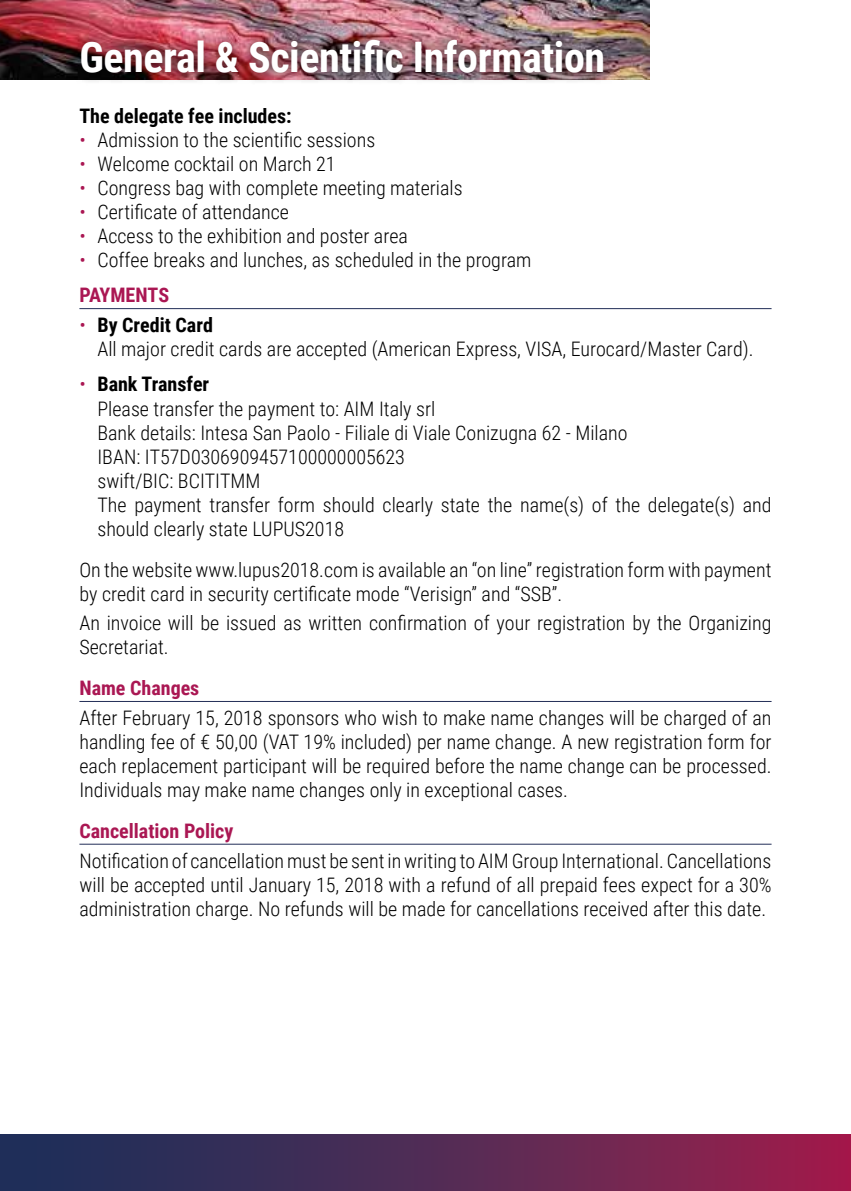
<style>
.page{position:relative;width:851px;height:1191px;background:#fff}
.page>*{position:absolute;margin:0;border:0;box-sizing:border-box;transform-origin:0 0}
.t1{font:700 42px "Roboto Condensed";letter-spacing:-.01em;color:#fff}
.t2{font:300 20px/24px "Roboto Condensed";color:#000}
.t3{font:700 20px "Roboto Condensed";color:#aa1753}
.t4{font:700 20px "Roboto Condensed";color:#000}
.s1{color:#aa1753}
.s2{font-weight:700;color:#aa1753}
.s3{font-weight:700}
</style>
<div class="page">
<div style="left:0;top:1134px;width:850px;height:57px;background:linear-gradient(to right,#11335b,#9a204d)"></div>
<img style="left:0;top:0;width:649px;height:79px">
<hr style="left:79px;top:308px;width:692px;height:1px;background:#222e57">
<hr style="left:79px;top:701px;width:692px;height:1px;background:#222e57">
<hr style="left:79px;top:843px;width:692px;height:1px;background:#222e57">
<div style="left:68px;top:29px;width:547px;height:56px;background:#000;opacity:.75"></div>
<h1 class="t1" style="left:79px;top:28px;width:527px">General &amp; Scientific Information</h1>
<p class="t4" style="left:79px;top:102px;width:214px">The delegate fee includes:</p>
<p class="t2" style="left:79px;top:127px;width:297px"><span class="s1">•</span> Admission to the scientific sessions</p>
<p class="t2" style="left:79px;top:151px;width:258px"><span class="s1">•</span> Welcome cocktail on March 21</p>
<p class="t2" style="left:79px;top:175px;width:384px"><span class="s1">•</span> Congress bag with complete meeting materials</p>
<p class="t2" style="left:79px;top:199px;width:211px"><span class="s1">•</span> Certificate of attendance</p>
<p class="t2" style="left:79px;top:223px;width:330px"><span class="s1">•</span> Access to the exhibition and poster area</p>
<p class="t2" style="left:79px;top:241px;width:453px;line-height:35.4px"><span class="s1">•</span> Coffee breaks and lunches, as scheduled in the program<br><span class="s2">PAYMENTS</span></p>
<p class="t2" style="left:97px;top:312px;width:657px;text-indent:-18px"><span class="s1">•</span> <span class="s3">By Credit Card<br></span>All major credit cards are accepted (American Express, VISA, Eurocard/Master Card).</p>
<p class="t2" style="left:97px;top:371px;width:675px;text-indent:-18px"><span class="s1">•</span> <span class="s3">Bank Transfer<br></span>Please transfer the payment to: AIM Italy srl<br>Bank details: Intesa San Paolo - Filiale di Viale Conizugna 62 - Milano<br>IBAN: IT57D0306909457100000005623<br>swift/BIC: BCITITMM<br>The payment transfer form should clearly state the name(s) of the delegate(s) and should clearly state LUPUS2018</p>
<p class="t2" style="left:79px;top:556px;width:693px">On the website www.lupus2018.com is available an “on line” registration form with payment by credit card in security certificate mode “Verisign” and “SSB”.</p>
<p class="t2" style="left:79px;top:610px;width:693px">An invoice will be issued as written confirmation of your registration by the Organizing<br>Secretariat.</p>
<p class="t3" style="left:79px;top:674px;width:121px">Name Changes</p>
<p class="t2" style="left:79px;top:705px;width:693px;text-align:justify">After February 15, 2018 sponsors who wish to make name changes will be charged of an handling fee of € 50,00 (VAT 19% included) per name change. A new registration form for each replacement participant will be required before the name change can be processed.<br>Individuals may make name changes only in exceptional cases.</p>
<p class="t3" style="left:79px;top:817px;width:155px">Cancellation Policy</p>
<p class="t2" style="left:79px;top:847px;width:693px;text-align:justify">Notification of cancellation must be sent in writing to AIM Group International. Cancellations will be accepted until January 15, 2018 with a refund of all prepaid fees expect for a 30% administration charge. No refunds will be made for cancellations received after this date.</p>
</div>
